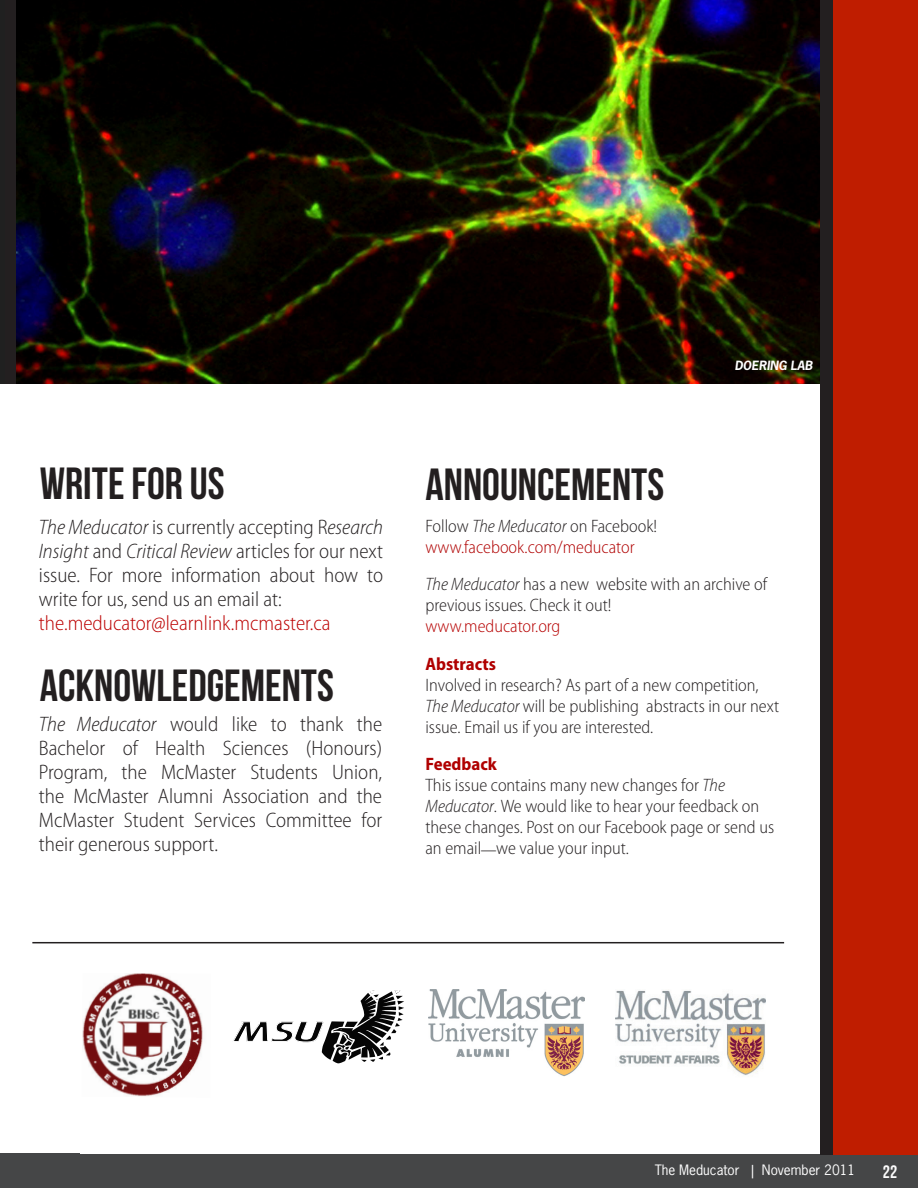
<style>
.page{position:relative;width:918px;height:1188px;background:#fff}
.page>*{position:absolute;margin:0;border:0;box-sizing:border-box;transform-origin:0 0}
.t1{font:45px "Bebas Neue";color:#231f20}
.t2{font:300 semi-condensed 21px/24px "Myriad Pro";color:#231f20;text-align:justify}
.t3{font:300 semi-condensed 21px "Myriad Pro";color:#bc0000}
.t4{font:300 semi-condensed 18px/21px "Myriad Pro";color:#231f20}
.t5{font:300 semi-condensed 18px/21px "Myriad Pro";color:#b00000}
.t6{font:300 semi-condensed 18px "Myriad Pro";color:#b60000}
.t7{font:700 semi-condensed 18px "Myriad Pro";color:#b00000}
.t8{font:18px "Bebas Neue";color:#fcfcfc}
.t9{font:13.5px "News Gothic Std";color:#fff}
.t10{font:italic 700 12px "News Gothic Std";color:#fff}
.s1{font-style:italic}
.s2{color:#231f20}
.s3{font-style:italic;color:#231f20}
.s4{font-family:"Adobe Garamond Pro";font-weight:400;font-stretch:normal;font-size:15px}
</style>
<div class="page">
<div style="left:0;top:1154px;width:918px;height:34px;background:#454647"></div>
<img style="left:429px;top:990px;width:156px;height:86px">
<img style="left:615px;top:990px;width:151px;height:86px">
<svg style="left:233px;top:990px;width:171px;height:73px"></svg>
<img style="left:16px;top:0;width:804px;height:383px">
<hr style="left:32px;top:942px;width:752px;height:1px;background:#231f20">
<div style="left:820px;top:0;width:13px;height:1155px;background:#231f20"></div>
<hr style="left:0;top:0;width:4px;height:384px;background:#202020">
<img style="left:82px;top:973px;width:121px;height:124px">
<div style="left:833px;top:0;width:85px;height:1155px;background:#bf1d00"></div>
<p class="t1" style="left:40px;top:459px;width:186px">WRITE FOR US</p>
<p class="t2" style="left:39px;top:515px;width:346px"><span class="s1">The Meducator</span> is currently accepting R<span class="s1">esearch Insight</span> and <span class="s1">Critical Review</span> articles for our next issue. For more information about how to write for us, send us an email at:</p>
<p class="t3" style="left:39px;top:612px;width:293px">the.meducator@learnlink.mcmaster.ca</p>
<p class="t1" style="left:40px;top:661px;width:296px">ACKNOWLEDGEMENTS</p>
<p class="t2" style="left:39px;top:713px;width:345px"><span class="s1">The Meducator</span> would like to thank the Bachelor of Health Sciences (Honours)<br>Program, the McMaster Students Union, the McMaster Alumni Association and the McMaster Student Services Committee for their generous support.</p>
<p class="t1" style="left:425px;top:459px;width:240px">ANNOUNCEMENTS</p>
<p class="t10" style="left:735px;top:357px;width:79px">DOERING LAB</p>
<p class="t5" style="left:425px;top:516px;width:233px"><span class="s2">Follow</span> <span class="s3">The Meducator</span> <span class="s2">on Facebook! </span>www.facebook.com/meducator</p>
<p class="t4" style="left:425px;top:574px;width:343px"><span class="s1">The Meducator</span> has a new website with an archive of previous issues. Check it out!</p>
<p class="t6" style="left:425px;top:617px;width:136px">www.meducator.org</p>
<p class="t7" style="left:425px;top:654px;width:72px">Abstracts</p>
<p class="t4" style="left:425px;top:675px;width:355px">Involved in research? As part of a new competition,<br><span class="s1">The Meducator</span> will be publishing abstracts in our next issue. Email us if you are interested.</p>
<p class="t7" style="left:425px;top:754px;width:73px">Feedback</p>
<p class="t4" style="left:425px;top:775px;width:350px">This issue contains many new changes for <span class="s1">The Meducator</span>. We would like to hear your feedback on these changes. Post on our Facebook page or send us an email<span class="s4">—</span>we value your input.</p>
<p class="t9" style="left:655px;top:1162px;width:202px">The Meducator | November 2011</p>
<p class="t8" style="left:883px;top:1162px;width:16px">22</p>
</div>
